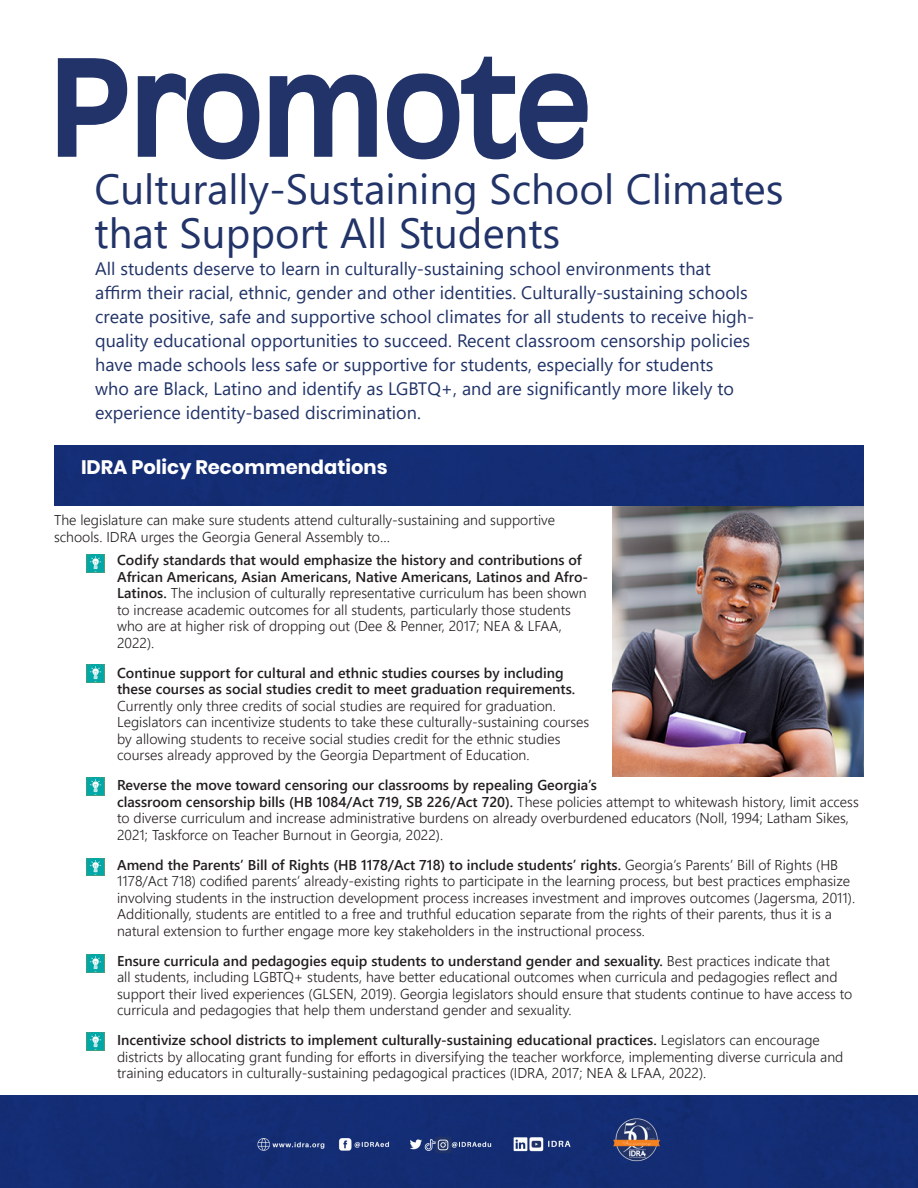
<style>
.page{position:relative;width:918px;height:1188px;background:#fff}
.page>*{position:absolute;margin:0;border:0;box-sizing:border-box;transform-origin:0 0}
.t1{font:700 127.5px "Antiqua 101";color:#213368}
.t2{font:42px/43.5px "Segoe UI";color:#213368}
.t3{font:700 19.5px "Poppins";color:#fff}
.t4{font:18px/24px "Segoe UI";color:#213368}
.t5{font:300 14.25px/16.5px "Segoe UI";color:#231f20}
.s1{font-weight:600}
</style>
<div class="page">
<div style="left:1px;top:1095px;width:916px;height:93px;background:#142d74"></div>
<img style="left:612px;top:505px;width:252px;height:272px">
<div style="left:54px;top:446px;width:810px;height:59px;background:#142d75"></div>
<img style="left:86px;top:555px;width:18px;height:18px">
<img style="left:86px;top:665px;width:18px;height:18px">
<img style="left:86px;top:955px;width:18px;height:17px">
<img style="left:86px;top:778px;width:18px;height:18px">
<img style="left:86px;top:858px;width:18px;height:18px">
<img style="left:86px;top:1033px;width:18px;height:18px">
<p class="t1" style="left:49px;top:19px;width:544px">Promote</p>
<p class="t2" style="left:94px;top:164px;width:691px">Culturally-Sustaining School Climates that Support All Students</p>
<p class="t4" style="left:95px;top:255px;width:661px">All students deserve to learn in culturally-sustaining school environments that affirm their racial, ethnic, gender and other identities. Culturally-sustaining schools create positive, safe and supportive school climates for all students to receive high&shy;quality educational opportunities to succeed. Recent classroom censorship policies have made schools less safe or supportive for students, especially for students<br>who are Black, Latino and identify as LGBTQ+, and are significantly more likely to experience identity-based discrimination.</p>
<p class="t3" style="left:81px;top:456px;width:308px">IDRA Policy Recommendations</p>
<p class="t5" style="left:54px;top:511px;width:503px">The legislature can make sure students attend culturally-sustaining and supportive schools. IDRA urges the Georgia General Assembly to…</p>
<p class="t5" style="left:117px;top:550px;width:473px"><span class="s1">Codify standards that would emphasize the history and contributions of African Americans, Asian Americans, Native Americans, Latinos and Afro-Latinos.</span> The inclusion of culturally representative curriculum has been shown to increase academic outcomes for all students, particularly those students who are at higher risk of dropping out (Dee &amp; Penner, 2017; NEA &amp; LFAA, 2022).</p>
<p class="t5" style="left:117px;top:663px;width:474px"><span class="s1">Continue support for cultural and ethnic studies courses by including these courses as social studies credit to meet graduation requirements.<br></span>Currently only three credits of social studies are required for graduation.<br>Legislators can incentivize students to take these culturally-sustaining courses by allowing students to receive social studies credit for the ethnic studies courses already approved by the Georgia Department of Education.</p>
<p class="t5" style="left:117px;top:775px;width:743px"><span class="s1">Reverse the move toward censoring our classrooms by repealing Georgia’s<br>classroom censorship bills (HB 1084/Act 719, SB 226/Act 720).</span> These policies attempt to whitewash history, limit access to diverse curriculum and increase administrative burdens on already overburdened educators (Noll, 1994; Latham Sikes, 2021; Taskforce on Teacher Burnout in Georgia, 2022).</p>
<p class="t5" style="left:117px;top:855px;width:740px"><span class="s1">Amend the Parents’ Bill of Rights (HB 1178/Act 718) to include students’ rights.</span> Georgia’s Parents’ Bill of Rights (HB 1178/Act 718) codified parents’ already-existing rights to participate in the learning process, but best practices emphasize involving students in the instruction development process increases investment and improves outcomes (Jagersma, 2011).<br>Additionally, students are entitled to a free and truthful education separate from the rights of their parents, thus it is a natural extension to further engage more key stakeholders in the instructional process.</p>
<p class="t5" style="left:117px;top:951px;width:737px"><span class="s1">Ensure curricula and pedagogies equip students to understand gender and sexuality.</span> Best practices indicate that<br>all students, including LGBTQ+ students, have better educational outcomes when curricula and pedagogies reflect and support their lived experiences (GLSEN, 2019). Georgia legislators should ensure that students continue to have access to curricula and pedagogies that help them understand gender and sexuality.</p>
<p class="t5" style="left:117px;top:1030px;width:728px"><span class="s1">Incentivize school districts to implement culturally-sustaining educational practices.</span> Legislators can encourage districts by allocating grant funding for efforts in diversifying the teacher workforce, implementing diverse curricula and training educators in culturally-sustaining pedagogical practices (IDRA, 2017; NEA &amp; LFAA, 2022).</p>
</div>
